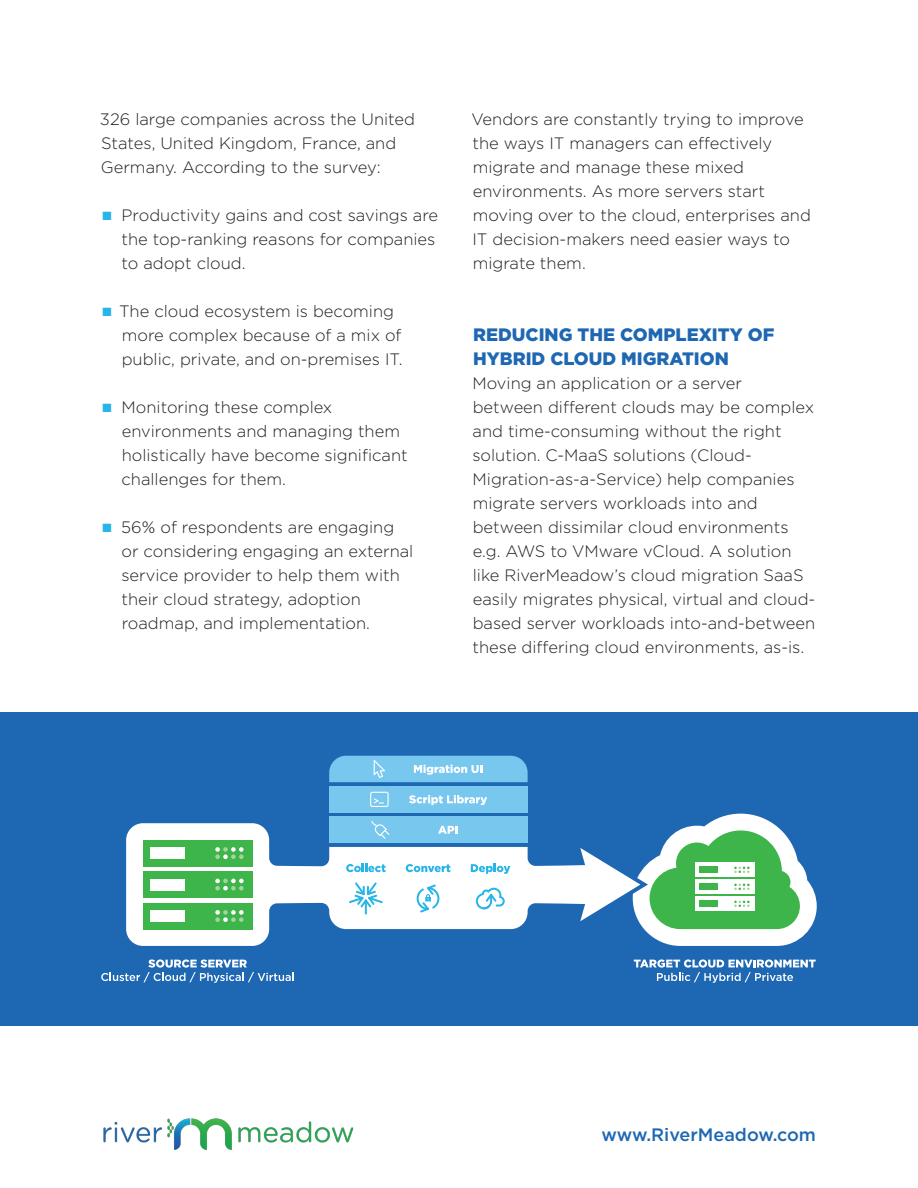
<style>
.page{position:relative;width:918px;height:1188px;background:#fff}
.page>*{position:absolute;margin:0;border:0;box-sizing:border-box;transform-origin:0 0}
.t1{font:900 18px/24px "Gotham";color:#1e67b3}
.t2{font:500 18px "Gotham";color:#1e67b3}
.Body{font:300 16.5px/24px "Gotham";color:#231f20}
.s1{color:#26b5e8}
</style>
<div class="page">
<img style="left:103px;top:1118px;width:251px;height:32px">
<div style="left:0;top:712px;width:918px;height:314px;background:#1e67b3"></div>
<div style="left:329px;top:786px;width:199px;height:27px;background:#78c7ef"></div>
<div style="left:329px;top:817px;width:199px;height:26px;background:#78c7ef"></div>
<svg style="left:634px;top:959px;width:182px;height:24px"></svg>
<svg style="left:640px;top:814px;width:177px;height:132px"></svg>
<svg style="left:126px;top:823px;width:514px;height:123px;fill:#fff"></svg>
<div style="left:143px;top:840px;width:109px;height:26px;background:#3db54a"></div>
<div style="left:150px;top:847px;width:34px;height:12px;background:#fff"></div>
<div style="left:143px;top:872px;width:109px;height:26px;background:#3db54a"></div>
<div style="left:150px;top:879px;width:34px;height:12px;background:#fff"></div>
<div style="left:143px;top:903px;width:109px;height:26px;background:#3db54a"></div>
<div style="left:150px;top:910px;width:34px;height:12px;background:#fff"></div>
<svg style="left:215px;top:847px;width:29px;height:12px"></svg>
<svg style="left:215px;top:879px;width:29px;height:12px"></svg>
<svg style="left:215px;top:910px;width:29px;height:12px"></svg>
<svg style="left:101px;top:959px;width:193px;height:24px"></svg>
<svg style="left:346px;top:864px;width:40px;height:8px"></svg>
<svg style="left:349px;top:882px;width:34px;height:33px"></svg>
<svg style="left:406px;top:864px;width:44px;height:8px"></svg>
<svg style="left:471px;top:864px;width:39px;height:10px"></svg>
<svg style="left:476px;top:888px;width:29px;height:21px"></svg>
<svg style="left:417px;top:884px;width:22px;height:28px"></svg>
<svg style="left:409px;top:795px;width:78px;height:10px"></svg>
<svg style="left:438px;top:826px;width:19px;height:8px"></svg>
<svg style="left:329px;top:756px;width:199px;height:26px;background:#7fc8ee"></svg>
<svg style="left:370px;top:792px;width:19px;height:15px"></svg>
<svg style="left:371px;top:821px;width:18px;height:18px"></svg>
<p class="Body" style="left:100px;top:107px;width:317px">326 large companies across the United<br>States, United Kingdom, France, and<br>Germany. According to the survey:</p>
<p class="Body" style="left:122px;top:203px;width:318px;text-indent:-19px"><span class="s1">■</span> Productivity gains and cost savings are the top-ranking reasons for companies to adopt cloud.</p>
<p class="Body" style="left:122px;top:299px;width:282px;text-indent:-19px"><span class="s1">■</span> The cloud ecosystem is becoming more complex because of a mix of public, private, and on-premises IT.</p>
<p class="Body" style="left:122px;top:395px;width:288px;text-indent:-19px"><span class="s1">■</span> Monitoring these complex environments and managing them holistically have become significant challenges for them.</p>
<p class="Body" style="left:121px;top:515px;width:293px;text-indent:-19px"><span class="s1">■</span> 56% of respondents are engaging or considering engaging an external service provider to help them with their cloud strategy, adoption roadmap, and implementation.</p>
<p class="Body" style="left:471px;top:107px;width:341px">Vendors are constantly trying to improve the ways IT managers can effectively migrate and manage these mixed environments. As more servers start moving over to the cloud, enterprises and IT decision-makers need easier ways to migrate them.</p>
<p class="t1" style="left:473px;top:323px;width:303px">REDUCING THE COMPLEXITY OF<br>HYBRID CLOUD MIGRATION</p>
<p class="Body" style="left:472px;top:371px;width:344px">Moving an application or a server between different clouds may be complex and time-consuming without the right solution. C-MaaS solutions (Cloud-Migration-as-a-Service) help companies migrate servers workloads into and between dissimilar cloud environments e.g. AWS to VMware vCloud. A solution like RiverMeadow’s cloud migration SaaS easily migrates physical, virtual and cloud&shy;based server workloads into-and-between these differing cloud environments, as-is.</p>
<p class="t2" style="left:602px;top:1123px;width:216px">www.RiverMeadow.com</p>
</div>
